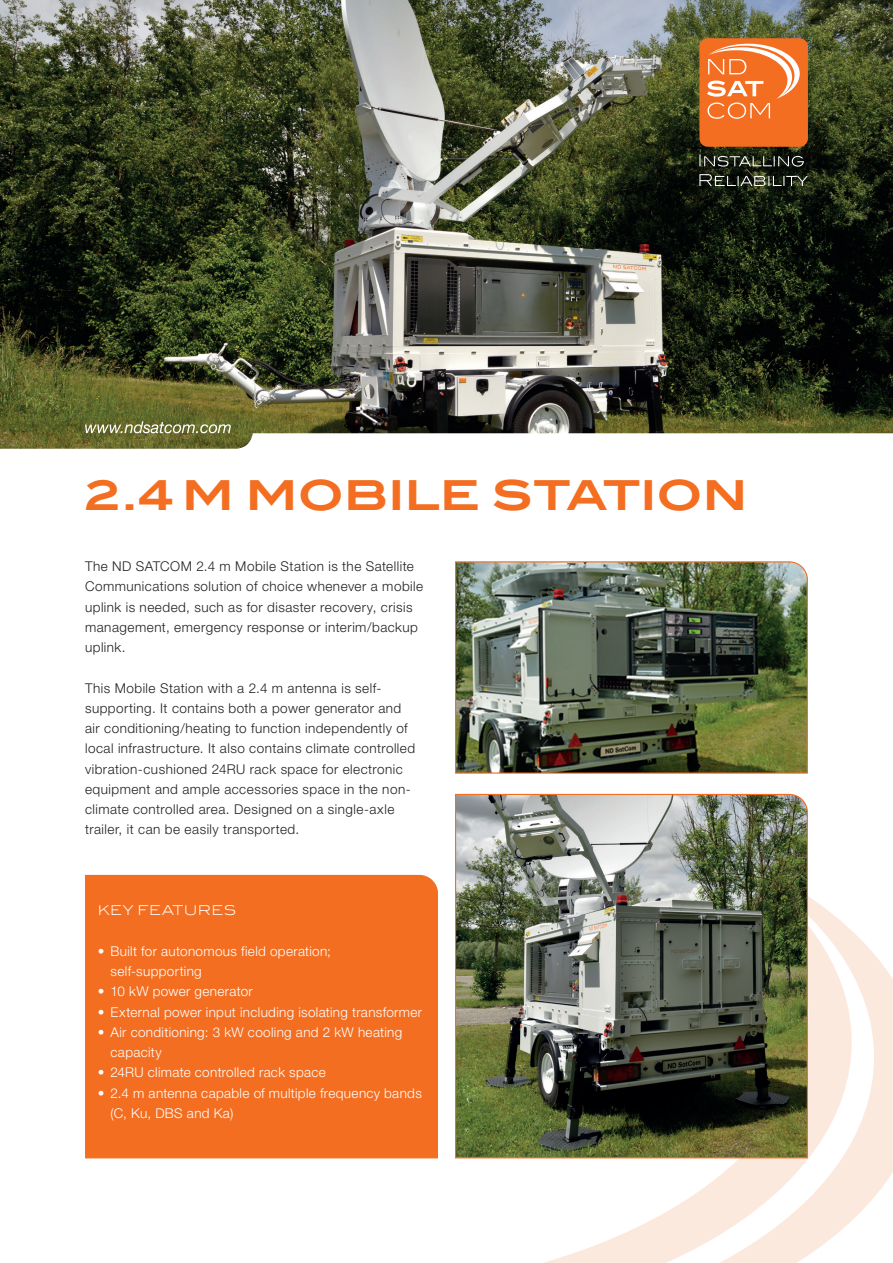
<style>
.page{position:relative;width:893px;height:1263px;background:#fff}
.page>*{position:absolute;margin:0;border:0;box-sizing:border-box;transform-origin:0 0}
.t1{font:700 41.25px "ITC Blair";letter-spacing:-.01em;color:#f36e21}
.Copytext_Helv_light_9pt_schwarz{font:300 13.5px/20.2px "Helvetica Neue LT Pro";letter-spacing:.035em;color:#231f20}
.Auflistung_Helv_9pt_bullet_weiss{font:300 13.5px/20.2px "Helvetica Neue LT Pro";letter-spacing:.025em;color:#fff}
.Subhead_1_ITC_light_9pt_orange{font:300 13.5px "ITC Blair";letter-spacing:.045em;color:#fff}
</style>
<div class="page">
<svg style="left:543px;top:896px;width:350px;height:367px;fill:#fce9de"></svg>
<div style="left:85px;top:874px;width:353px;height:285px;background:#f36e21"></div>
<img style="left:0;top:0;width:893px;height:449px">
<svg style="left:85px;top:421px;width:146px;height:12px;background:#8e9163"></svg>
<div style="left:699px;top:38px;width:109px;height:109px;background:#f36e21;border-radius:8px"></div>
<svg style="left:707px;top:44px;width:93px;height:75px"></svg>
<svg style="left:699px;top:174px;width:109px;height:12px"></svg>
<svg style="left:699px;top:154px;width:105px;height:13px"></svg>
<img style="left:455px;top:561px;width:353px;height:213px">
<img style="left:455px;top:793px;width:353px;height:366px">
<p class="t1" style="left:85px;top:469px;width:664px">2.4 M MOBILE STATION</p>
<p class="Copytext_Helv_light_9pt_schwarz" style="left:85px;top:556px;width:340px">The ND SATCOM 2.4 m Mobile Station is the Satellite Communications solution of choice whenever a mobile uplink is needed, such as for disaster recovery, crisis management, emergency response or interim/backup uplink.</p>
<p class="Copytext_Helv_light_9pt_schwarz" style="left:85px;top:677px;width:332px">This Mobile Station with a 2.4 m antenna is self&shy;supporting. It contains both a power generator and air conditioning/heating to function independently of local infrastructure. It also contains climate controlled vibration-cushioned 24RU rack space for electronic equipment and ample accessories space in the non&shy;climate controlled area. Designed on a single-axle</p>
<p class="Copytext_Helv_light_9pt_schwarz" style="left:85px;top:819px;width:216px">trailer, it can be easily transported.</p>
<p class="Subhead_1_ITC_light_9pt_orange" style="left:98px;top:903px;width:140px">KEY FEATURES</p>
<p class="Auflistung_Helv_9pt_bullet_weiss" style="left:111px;top:941px;width:222px;text-indent:-13px">• Built for autonomous field operation; self-supporting</p>
<p class="Auflistung_Helv_9pt_bullet_weiss" style="left:98px;top:981px;width:156px">• 10 kW power generator</p>
<p class="Auflistung_Helv_9pt_bullet_weiss" style="left:98px;top:1001px;width:326px">• External power input including isolating transformer</p>
<p class="Auflistung_Helv_9pt_bullet_weiss" style="left:111px;top:1022px;width:293px;text-indent:-13px">• Air conditioning: 3 kW cooling and 2 kW heating capacity</p>
<p class="Auflistung_Helv_9pt_bullet_weiss" style="left:98px;top:1062px;width:230px">• 24RU climate controlled rack space</p>
<p class="Auflistung_Helv_9pt_bullet_weiss" style="left:111px;top:1082px;width:313px;text-indent:-13px">• 2.4 m antenna capable of multiple frequency bands (C, Ku, DBS and Ka)</p>
</div>
